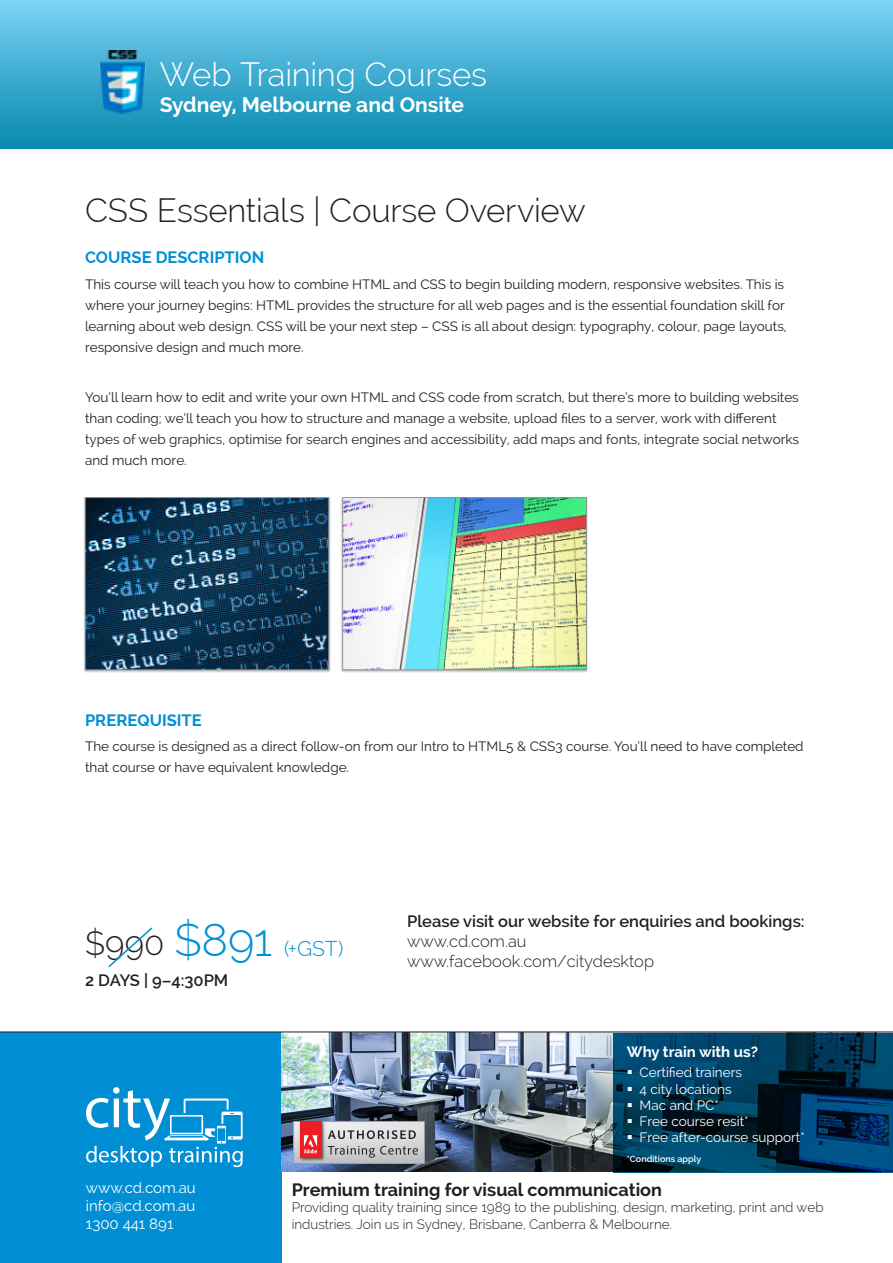
<style>
.page{position:relative;width:893px;height:1263px;background:#fff}
.page>*{position:absolute;margin:0;border:0;box-sizing:border-box;transform-origin:0 0}
.main_header{font:300 33px "Raleway";letter-spacing:-.005em;color:#231f20}
.main_header-2{font:300 33px "Raleway";letter-spacing:-.01em;color:#fff}
.main_header-3{font:700 21px "Raleway";color:#fff}
.t1{font:300 21px "Raleway";color:#008fd5}
.t2{font:700 18px "Raleway";color:#231f20}
.t3{font:600 16.5px "Raleway";color:#231f20}
.t4{font:300 16.5px "Raleway";color:#231f20}
.subhead_2{font:700 16.5px "Raleway";color:#008fd5}
.t5{font:15px/18px "Raleway";color:#fff;text-align:justify}
.t6{font:700 15px "Raleway";color:#fff}
.body{font:13.5px/21px "Raleway";color:#231f20}
.t7{font:300 13.5px/16.2px "Raleway";color:#231f20}
.t8{font:13.5px "Raleway";color:#fff}
.t9{font:600 9px "Raleway";color:#fff}
.s1{font-size:45px}
</style>
<div class="page">
<div style="left:0;top:0;width:893px;height:149px;background:linear-gradient(to bottom,#7dd2f6,#0788ad)"></div>
<div style="left:0;top:1032px;width:281px;height:231px;background:#008fd5"></div>
<svg style="left:86px;top:1087px;width:157px;height:80px"></svg>
<img style="left:281px;top:1032px;width:612px;height:140px">
<div style="left:294px;top:1121px;width:130px;height:42px;background:linear-gradient(to bottom,#edeef0,#bfc0c3)"></div>
<div style="left:293px;top:1121px;width:132px;height:43px;border:1px solid #999b9e"></div>
<img style="left:297px;top:1119px;width:30px;height:44px">
<div style="left:300px;top:1121px;width:21px;height:36px;background:#ee1d23"></div>
<svg style="left:304px;top:1135px;width:15px;height:18px"></svg>
<svg style="left:328px;top:1130px;width:88px;height:9px"></svg>
<svg style="left:328px;top:1146px;width:90px;height:12px"></svg>
<svg style="left:614px;top:1033px;width:279px;height:139px;background:#003554"></svg>
<hr style="left:0;top:1031px;width:893px;height:1px;background:#231f20">
<svg style="left:108px;top:927px;width:45px;height:41px"></svg>
<div style="left:340px;top:497px;width:248px;height:176px;background:#231f20;opacity:.3"></div>
<img style="left:345px;top:499px;width:240px;height:169px">
<div style="left:343px;top:497px;width:244px;height:173px;border:1px solid #939598"></div>
<div style="left:83px;top:497px;width:248px;height:176px;background:#231f20;opacity:.3"></div>
<img style="left:87px;top:499px;width:240px;height:169px">
<div style="left:85px;top:497px;width:244px;height:173px;border:1px solid #939598"></div>
<img style="left:89px;top:51px;width:66px;height:63px">
<p class="main_header-2" style="left:160px;top:56px;width:329px">Web Training Courses</p>
<p class="main_header-3" style="left:160px;top:92px;width:306px">Sydney, Melbourne and Onsite</p>
<p class="main_header" style="left:85px;top:191px;width:502px">CSS Essentials | Course Overview</p>
<p class="subhead_2" style="left:85px;top:248px;width:181px">COURSE DESCRIPTION</p>
<p class="body" style="left:85px;top:273px;width:703px">This course will teach you how to combine HTML and CSS to begin building modern, responsive websites. This is where your journey begins: HTML provides the structure for all web pages and is the essential foundation skill for learning about web design. CSS will be your next step – CSS is all about design: typography, colour, page layouts, responsive design and much more.</p>
<p class="body" style="left:85px;top:387px;width:715px">You’ll learn how to edit and write your own HTML and CSS code from scratch, but there’s more to building websites than coding; we’ll teach you how to structure and manage a website, upload files to a server, work with different types of web graphics, optimise for search engines and accessibility, add maps and fonts, integrate social networks and much more.</p>
<p class="subhead_2" style="left:85px;top:710px;width:118px">PREREQUISITE</p>
<p class="body" style="left:85px;top:735px;width:720px">The course is designed as a direct follow-on from our Intro to HTML5 &amp; CSS3 course. You’ll need to have completed that course or have equivalent knowledge.</p>
<p class="main_header" style="left:85px;top:924px;width:81px">$990</p>
<p class="t1" style="left:174px;top:936px;width:171px"><span class="s1">$891</span> (+GST)</p>
<p class="t3" style="left:85px;top:971px;width:145px">2 DAYS | 9–4:30PM</p>
<p class="t3" style="left:407px;top:912px;width:399px">Please visit our website for enquiries and bookings:</p>
<p class="t4" style="left:407px;top:931px;width:121px">www.cd.com.au</p>
<p class="t4" style="left:407px;top:951px;width:248px">www.facebook.com/citydesktop</p>
<p class="t6" style="left:627px;top:1043px;width:133px">Why train with us?</p>
<p class="t8" style="left:627px;top:1065px;width:117px">▪ Certified trainers</p>
<p class="t8" style="left:627px;top:1081px;width:106px">▪ 4 city locations</p>
<p class="t8" style="left:627px;top:1097px;width:94px">▪ Mac and PC*</p>
<p class="t8" style="left:627px;top:1113px;width:123px">▪ Free course resit*</p>
<p class="t8" style="left:627px;top:1130px;width:179px">▪ Free after-course support*</p>
<p class="t9" style="left:627px;top:1153px;width:76px">*Conditions apply</p>
<p class="t5" style="left:86px;top:1179px;width:111px">www.cd.com.au info@cd.com.au 1300 441 891</p>
<h3 class="t2" style="left:292px;top:1179px;width:372px">Premium training for visual communication</h3>
<p class="t7" style="left:292px;top:1199px;width:533px">Providing quality training since 1989 to the publishing, design, marketing, print and web industries. Join us in Sydney, Brisbane, Canberra &amp; Melbourne.</p>
</div>
